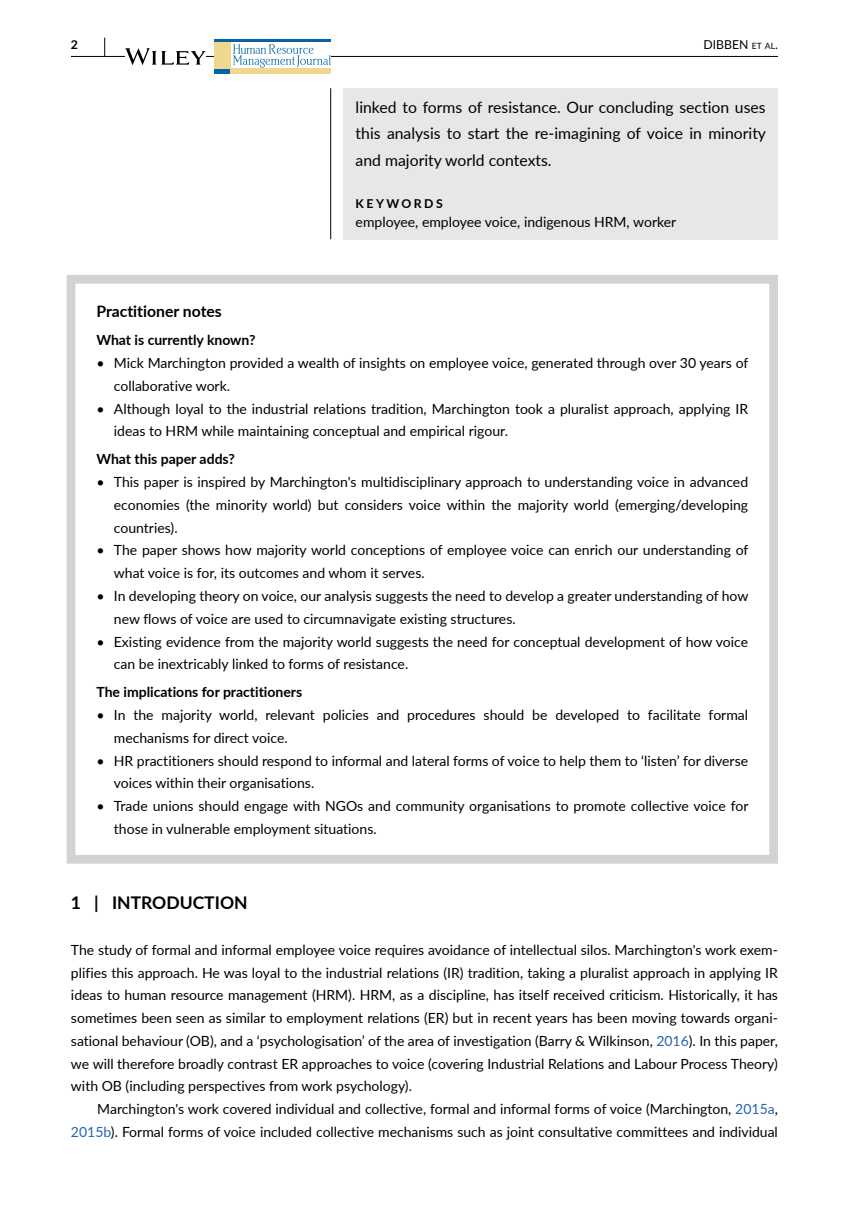
<style>
.page{position:relative;width:849px;height:1221px;background:#fff}
.page>*{position:absolute;margin:0;border:0;box-sizing:border-box;transform-origin:0 0}
.t1{font:700 17.5px "Lato";color:#000}
.t2{font:15.75px/26.2px "Lato";color:#000;text-align:justify}
.t3{font:700 15.75px "Lato";color:#000}
.t4{font:14px/22.8px "Lato";color:#000}
.t5{font:700 14px "Lato";color:#000}
.t6{font:12.25px "Lato";color:#000}
.t7{font:700 12.25px "Lato";letter-spacing:.2em;color:#000}
.s1{font-size:8.58px}
.s2{color:#2564af}
</style>
<div class="page">
<hr style="left:71px;top:56px;width:706px;height:1px;background:#000">
<svg style="left:230px;top:42px;width:101px;height:27px"></svg>
<svg style="left:233px;top:44px;width:98px;height:24px"></svg>
<hr style="left:214px;top:39px;width:117px;height:3px;background:#0664a6">
<div style="left:214px;top:69px;width:16px;height:5px;background:#0664a6"></div>
<div style="left:230px;top:69px;width:101px;height:5px;background:#efd790"></div>
<div style="left:214px;top:42px;width:16px;height:27px;background:#efd790"></div>
<svg style="left:125px;top:48px;width:80px;height:17px"></svg>
<svg style="left:104px;top:38px;width:1px;height:18px"></svg>
<div style="left:343px;top:88px;width:434px;height:151px;background:#e6e7e8"></div>
<hr style="left:330px;top:88px;width:1px;height:151px;background:#000">
<div style="left:67px;top:275px;width:710px;height:588px;border:9px solid #d1d3d4"></div>
<p class="t7" style="left:71px;top:40px;width:9px">2</p>
<p class="t6" style="left:703px;top:37px;width:76px">DIBBEN <span class="s1">Et al</span>.</p>
<p class="t2" style="left:355px;top:95px;width:412px">linked to forms of resistance. Our concluding section uses this analysis to start the re-imagining of voice in minority and majority world contexts.</p>
<p class="t7" style="left:355px;top:194px;width:89px">KEYWORDS</p>
<p class="t4" style="left:355px;top:211px;width:322px">employee, employee voice, indigenous HRM, worker</p>
<p class="t3" style="left:96px;top:305px;width:127px">Practitioner notes</p>
<p class="t5" style="left:96px;top:335px;width:161px">What is currently known?</p>
<p class="t4" style="left:114px;top:352px;width:636px;text-indent:-18px">• Mick Marchington provided a wealth of insights on employee voice, generated through over 30 years of collaborative work.</p>
<p class="t4" style="left:114px;top:398px;width:635px;text-indent:-18px">• Although loyal to the industrial relations tradition, Marchington took a pluralist approach, applying IR ideas to HRM while maintaining conceptual and empirical rigour.</p>
<p class="t5" style="left:96px;top:454px;width:140px">What this paper adds?</p>
<p class="t4" style="left:114px;top:471px;width:635px;text-align:justify;text-indent:-18px">• This paper is inspired by Marchington's multidisciplinary approach to understanding voice in advanced economies (the minority world) but considers voice within the majority world (emerging/developing countries).</p>
<p class="t4" style="left:114px;top:540px;width:636px;text-indent:-18px">• The paper shows how majority world conceptions of employee voice can enrich our understanding of what voice is for, its outcomes and whom it serves.</p>
<p class="t4" style="left:114px;top:585px;width:636px;text-indent:-18px">• In developing theory on voice, our analysis suggests the need to develop a greater understanding of how new flows of voice are used to circumnavigate existing structures.</p>
<p class="t4" style="left:114px;top:631px;width:635px;text-indent:-18px">• Existing evidence from the majority world suggests the need for conceptual development of how voice can be inextricably linked to forms of resistance.</p>
<p class="t5" style="left:96px;top:687px;width:207px">The implications for practitioners</p>
<p class="t4" style="left:114px;top:704px;width:635px;text-indent:-18px">• In the majority world, relevant policies and procedures should be developed to facilitate formal mechanisms for direct voice.</p>
<p class="t4" style="left:114px;top:750px;width:635px;text-indent:-18px">• HR practitioners should respond to informal and lateral forms of voice to help them to ‘listen’ for diverse voices within their organisations.</p>
<p class="t4" style="left:114px;top:795px;width:636px;text-indent:-18px">• Trade unions should engage with NGOs and community organisations to promote collective voice for those in vulnerable employment situations.</p>
<p class="t1" style="left:71px;top:890px;width:178px">1 | INTRODUCTION</p>
<p class="t4" style="left:71px;top:939px;width:708px;text-align:justify">The study of formal and informal employee voice requires avoidance of intellectual silos. Marchington's work exem&shy;plifies this approach. He was loyal to the industrial relations (IR) tradition, taking a pluralist approach in applying IR ideas to human resource management (HRM). HRM, as a discipline, has itself received criticism. Historically, it has sometimes been seen as similar to employment relations (ER) but in recent years has been moving towards organi&shy;sational behaviour (OB), and a ‘psychologisation’ of the area of investigation (Barry &amp; Wilkinson, <span class="s2">2016</span>). In this paper, we will therefore broadly contrast ER approaches to voice (covering Industrial Relations and Labour Process Theory) with OB (including perspectives from work psychology).</p>
<p class="t4" style="left:71px;top:1098px;width:708px;text-align:right">Marchington's work covered individual and collective, formal and informal forms of voice (Marchington, <span class="s2">2015a</span>,<br><span class="s2">2015b</span>). Formal forms of voice included collective mechanisms such as joint consultative committees and individual</p>
</div>
